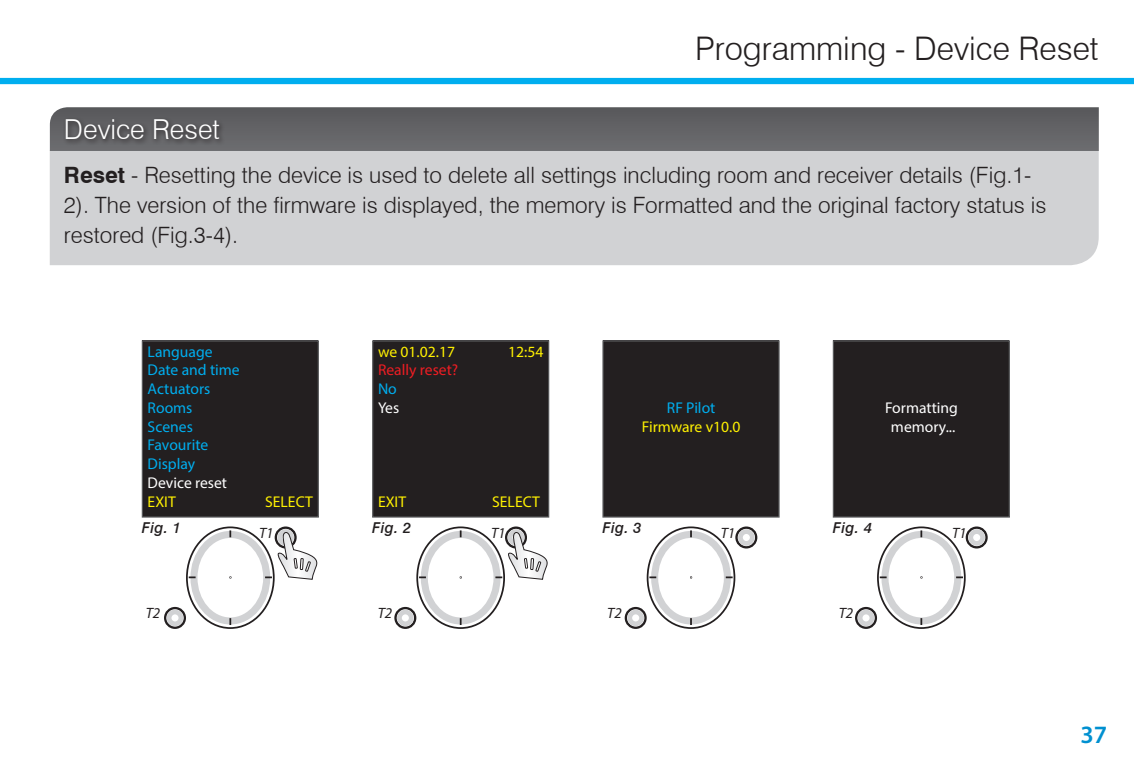
<style>
.page{position:relative;width:1134px;height:780px;background:#fff}
.page>*{position:absolute;margin:0;border:0;box-sizing:border-box;transform-origin:0 0}
.Page_Header_-_Right{font:300 32.5px "Swiss 721 BT";color:#231f20}
.t1{font:300 27.5px "Swiss 721 BT";color:#fff}
.t2{font:600 25px "Myriad Pro";color:#0090d0}
.Main_text{font:300 22.5px/30px "Swiss 721 BT";color:#231f20}
.t3{font:15.5px "Myriad Pro";color:#00aeef}
.t4{font:15.5px "Myriad Pro";color:#fff101}
.t5{font:15.5px "Myriad Pro";color:#fff}
.t6{font:15.5px "Myriad Pro";color:#ee1d23}
.Fig_text{font:italic 500 15px "Swiss 721 BT";letter-spacing:.02em;color:#231f20}
.t7{font:italic 15px "Myriad Pro";color:#231f20}
.s1{font-weight:700}
</style>
<div class="page">
<div style="left:0;top:78px;width:1134px;height:6px;background:#00aeef"></div>
<div style="left:142px;top:341px;width:176px;height:176px;background:#231f20"></div>
<div style="left:142px;top:340px;width:177px;height:177px;border:1px solid #57585a"></div>
<svg style="left:165px;top:608px;width:20px;height:19px"></svg>
<div style="left:164px;top:607px;width:22px;height:22px;border:2px solid #231f20;border-radius:50%"></div>
<div style="left:169px;top:612px;width:12px;height:11px;background:#fff;border-radius:50%"></div>
<div style="left:167px;top:609px;width:16px;height:17px;border:5px solid #d1d2d4;border-radius:50%"></div>
<div style="left:275px;top:526px;width:22px;height:22px;border:2px solid #231f20;border-radius:50%"></div>
<div style="left:373px;top:341px;width:176px;height:176px;background:#231f20"></div>
<div style="left:372px;top:340px;width:177px;height:177px;border:1px solid #57585a"></div>
<svg style="left:395px;top:608px;width:20px;height:19px"></svg>
<div style="left:394px;top:607px;width:22px;height:22px;border:2px solid #231f20;border-radius:50%"></div>
<div style="left:399px;top:612px;width:12px;height:11px;background:#fff;border-radius:50%"></div>
<div style="left:397px;top:609px;width:17px;height:17px;border:5px solid #d1d2d4;border-radius:50%"></div>
<div style="left:505px;top:526px;width:22px;height:22px;border:2px solid #231f20;border-radius:50%"></div>
<div style="left:603px;top:341px;width:176px;height:176px;background:#231f20"></div>
<div style="left:602px;top:340px;width:178px;height:177px;border:1px solid #57585a"></div>
<svg style="left:648px;top:528px;width:86px;height:98px"></svg>
<svg style="left:626px;top:608px;width:19px;height:19px"></svg>
<div style="left:625px;top:607px;width:22px;height:22px;border:2px solid #231f20;border-radius:50%"></div>
<div style="left:630px;top:612px;width:12px;height:11px;background:#fff;border-radius:50%"></div>
<div style="left:627px;top:609px;width:17px;height:17px;border:5px solid #d1d2d4;border-radius:50%"></div>
<svg style="left:736px;top:527px;width:20px;height:20px"></svg>
<div style="left:735px;top:526px;width:22px;height:22px;border:2px solid #231f20;border-radius:50%"></div>
<div style="left:740px;top:531px;width:12px;height:12px;background:#fff;border-radius:50%"></div>
<div style="left:738px;top:529px;width:17px;height:16px;border:5px solid #d1d2d4;border-radius:50%"></div>
<div style="left:833px;top:341px;width:176px;height:176px;background:#231f20"></div>
<div style="left:833px;top:340px;width:177px;height:177px;border:1px solid #57585a"></div>
<svg style="left:878px;top:528px;width:87px;height:98px"></svg>
<svg style="left:856px;top:608px;width:20px;height:19px"></svg>
<div style="left:855px;top:607px;width:22px;height:22px;border:2px solid #231f20;border-radius:50%"></div>
<div style="left:860px;top:612px;width:12px;height:11px;background:#fff;border-radius:50%"></div>
<div style="left:858px;top:609px;width:16px;height:17px;border:5px solid #d1d2d4;border-radius:50%"></div>
<svg style="left:967px;top:527px;width:19px;height:20px"></svg>
<div style="left:966px;top:526px;width:22px;height:22px;border:2px solid #231f20;border-radius:50%"></div>
<div style="left:971px;top:531px;width:11px;height:12px;background:#fff;border-radius:50%"></div>
<div style="left:968px;top:529px;width:17px;height:16px;border:5px solid #d1d2d4;border-radius:50%"></div>
<svg style="left:187px;top:528px;width:131px;height:98px"></svg>
<svg style="left:417px;top:528px;width:131px;height:98px"></svg>
<div style="left:50px;top:151px;width:1049px;height:114px;background:#d1d2d4"></div>
<svg style="left:50px;top:107px;width:1049px;height:44px"></svg>
<div style="left:63px;top:117px;width:163px;height:28px;background:#231f20;opacity:.75"></div>
<p class="t1" style="left:64px;top:112px;width:158px">Device Reset</p>
<p class="Page_Header_-_Right" style="left:695px;top:29px;width:405px">Programming - Device Reset</p>
<p class="Main_text" style="left:64px;top:160px;width:984px"><span class="s1">Reset</span> - Resetting the device is used to delete all settings including room and receiver details (Fig.1-<br>2). The version of the firmware is displayed, the memory is Formatted and the original factory status is restored (Fig.3-4).</p>
<p class="t3" style="left:148px;top:342px;width:67px">Language</p>
<p class="t3" style="left:148px;top:360px;width:94px">Date and time</p>
<p class="t3" style="left:148px;top:379px;width:64px">Actuators</p>
<p class="t3" style="left:148px;top:398px;width:46px">Rooms</p>
<p class="t3" style="left:148px;top:417px;width:47px">Scenes</p>
<p class="t3" style="left:148px;top:435px;width:62px">Favourite</p>
<p class="t3" style="left:148px;top:454px;width:49px">Display</p>
<p class="t5" style="left:148px;top:473px;width:81px">Device reset</p>
<p class="t4" style="left:148px;top:492px;width:30px">EXIT</p>
<p class="t4" style="left:265px;top:492px;width:49px">SELECT</p>
<p class="Fig_text" style="left:142px;top:519px;width:41px">Fig. 1</p>
<p class="t7" style="left:259px;top:523px;width:16px">T1</p>
<p class="t4" style="left:378px;top:342px;width:79px">we 01.02.17</p>
<p class="t4" style="left:508px;top:342px;width:37px">12:54</p>
<p class="t6" style="left:378px;top:360px;width:82px">Really reset?</p>
<p class="t3" style="left:378px;top:379px;width:20px">No</p>
<p class="t5" style="left:378px;top:398px;width:23px">Yes</p>
<p class="t4" style="left:378px;top:492px;width:30px">EXIT</p>
<p class="t4" style="left:492px;top:492px;width:49px">SELECT</p>
<p class="Fig_text" style="left:372px;top:519px;width:41px">Fig. 2</p>
<p class="t7" style="left:491px;top:523px;width:16px">T1</p>
<p class="t3" style="left:667px;top:398px;width:50px">RF Pilot</p>
<p class="t4" style="left:642px;top:417px;width:100px">Firmware v10.0</p>
<p class="Fig_text" style="left:603px;top:519px;width:41px">Fig. 3</p>
<p class="t7" style="left:721px;top:523px;width:16px">T1</p>
<p class="t5" style="left:885px;top:398px;width:74px">Formatting</p>
<p class="t5" style="left:891px;top:417px;width:66px">memory...</p>
<p class="Fig_text" style="left:833px;top:519px;width:41px">Fig. 4</p>
<p class="t7" style="left:952px;top:523px;width:16px">T1</p>
<p class="t7" style="left:146px;top:603px;width:16px">T2</p>
<p class="t7" style="left:378px;top:603px;width:16px">T2</p>
<p class="t7" style="left:607px;top:603px;width:16px">T2</p>
<p class="t7" style="left:839px;top:604px;width:16px">T2</p>
<p class="t2" style="left:1080px;top:719px;width:28px">37</p>
</div>
